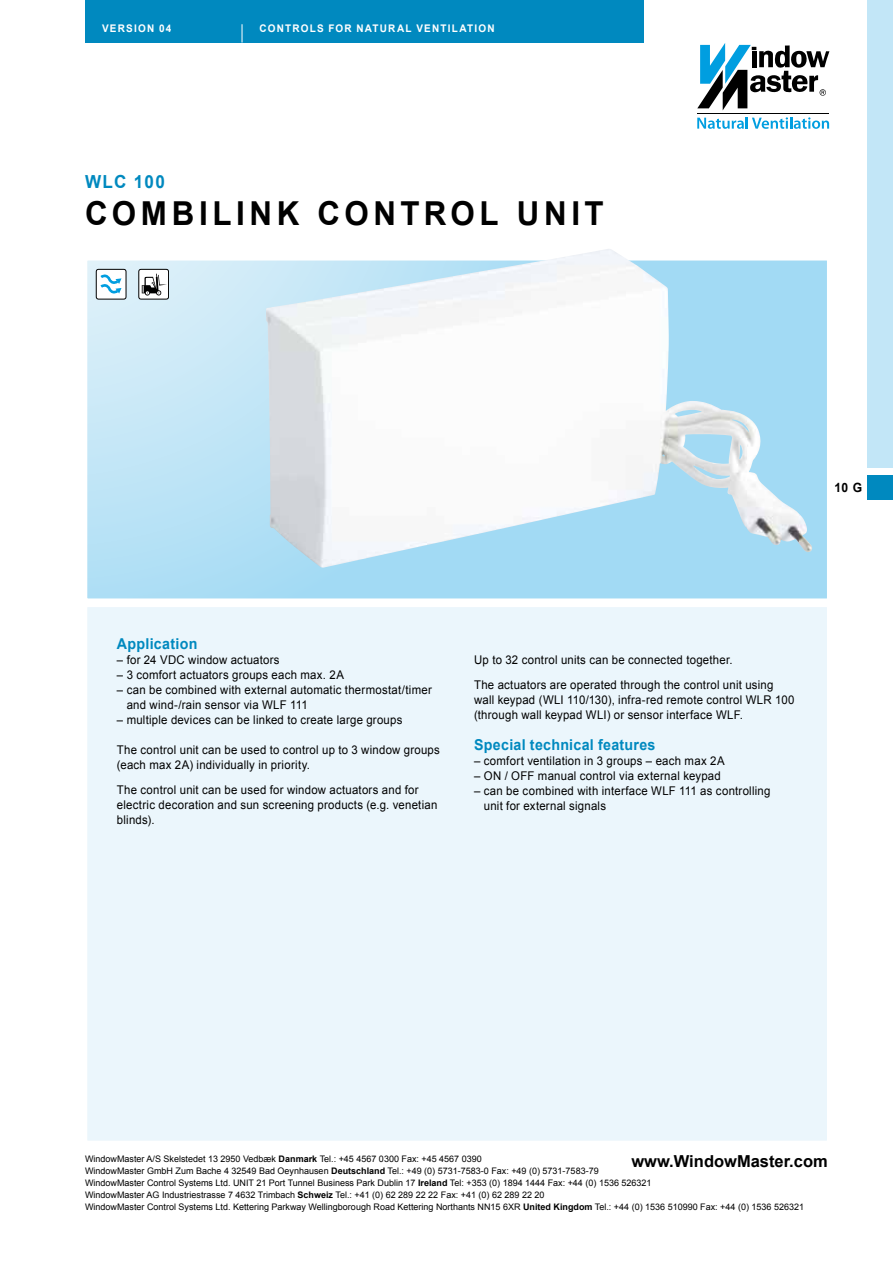
<style>
.page{position:relative;width:893px;height:1263px;background:#fff}
.page>*{position:absolute;margin:0;border:0;box-sizing:border-box;transform-origin:0 0}
.t1{font:700 33px "Arial";letter-spacing:.145em;color:#000;scale:.95 1}
.t2{font:700 18px "Arial";letter-spacing:.075em;color:#0089bf;scale:.95 1}
.t3{font:700 16.5px "Arial";color:#000}
.t4{font:700 15px "Arial";letter-spacing:.02em;color:#0089bf;scale:.95 1}
.t5{font:700 12.75px "Arial";color:#000;scale:.95 1}
.t6{font:12px/15px "Arial";letter-spacing:.02em;color:#000;scale:.95 1}
.t7{font:700 10.5px "Arial";letter-spacing:.12em;color:#fff;scale:.95 1}
.t8{font:9px/12px "Arial";color:#000}
.s1{font-weight:700}
</style>
<div class="page">
<div style="left:85px;top:605px;width:744px;height:538px;background:#ebf6fc;border:2px solid #fff"></div>
<svg style="left:697px;top:117px;width:132px;height:12px"></svg>
<svg style="left:697px;top:43px;width:132px;height:67px"></svg>
<hr style="left:697px;top:113px;width:132px;height:1px;background:#000">
<svg style="left:88px;top:261px;width:738px;height:337px;background:#b9e2f5"></svg>
<div style="left:85px;top:0;width:558px;height:43px;background:#0089bf"></div>
<svg style="left:242px;top:24px;width:1px;height:19px"></svg>
<div style="left:867px;top:0;width:26px;height:500px;background:#c2e6f7"></div>
<div style="left:867px;top:474px;width:26px;height:26px;background:#0089bf"></div>
<div style="left:862px;top:468px;width:31px;height:6px;background:#fff"></div>
<div style="left:139px;top:269px;width:30px;height:30px;background:#fff;border-radius:2px"></div>
<div style="left:138px;top:269px;width:31px;height:30px;border:1px solid #000;border-radius:2px"></div>
<svg style="left:142px;top:274px;width:25px;height:22px"></svg>
<div style="left:96px;top:269px;width:30px;height:30px;background:#fff;border-radius:2px"></div>
<div style="left:96px;top:269px;width:30px;height:30px;border:1px solid #000;border-radius:2px"></div>
<svg style="left:100px;top:274px;width:21px;height:20px"></svg>
<img style="left:266px;top:249px;width:546px;height:319px">
<p class="t7" style="left:102px;top:21px;width:74px">Version 04</p>
<p class="t7" style="left:260px;top:21px;width:206px">Controls for natural ventila</p>
<p class="t7" style="left:467px;top:21px;width:30px">tion</p>
<h2 class="t2" style="left:85px;top:170px;width:86px">WLC 100</h2>
<h1 class="t1" style="left:85px;top:192px;width:547px">Com biLi nk Control Unit</h1>
<p class="t5" style="left:834px;top:479px;width:31px">10 g</p>
<p class="t4" style="left:117px;top:634px;width:86px">Application</p>
<p class="t6" style="left:117px;top:652px;width:173px">– for 24 VDC window actuators</p>
<p class="t6" style="left:117px;top:667px;width:240px">– 3 comfort actuators groups each max. 2A</p>
<p class="t6" style="left:127px;top:682px;width:323px;text-indent:-10px">– can be combined with external automatic thermostat/timer and wind-/rain sensor via WLF 111</p>
<p class="t6" style="left:117px;top:712px;width:302px">– multiple devices can be linked to create large groups</p>
<p class="t6" style="left:117px;top:742px;width:341px">The control unit can be used to control up to 3 window groups (each max 2A) individually in priority.</p>
<p class="t6" style="left:117px;top:783px;width:339px">The control unit can be used for window actuators and for electric decoration and sun screening products (e.g. venetian blinds).</p>
<p class="t6" style="left:474px;top:647px;width:317px;line-height:25.5px">Up to 32 control units can be connected together.<br>The actuators are operated through the control unit using</p>
<p class="t6" style="left:474px;top:693px;width:339px">wall keypad (WLI 110/130), infra-red remote control WLR 100 (through wall keypad WLI) or sensor interface WLF.</p>
<p class="t4" style="left:474px;top:735px;width:192px">Special technical features</p>
<p class="t6" style="left:474px;top:753px;width:265px">– comfort ventilation in 3 groups – each max 2A</p>
<p class="t6" style="left:474px;top:768px;width:261px">– ON / OFF manual control via external keypad</p>
<p class="t6" style="left:484px;top:783px;width:303px;text-indent:-10px">– can be combined with interface WLF 111 as controlling unit for external signals</p>
<p class="t8" style="left:85px;top:1152px;width:720px">WindowMaster A/S Skelstedet 13 2950 Vedbæk <span class="s1">Danmark</span> Tel.: +45 4567 0300 Fax: +45 4567 0390<br>WindowMaster GmbH Zum Bache 4 32549 Bad Oeynhausen <span class="s1">Deutschland</span> Tel.: +49 (0) 5731-7583-0 Fax: +49 (0) 5731-7583-79<br>WindowMaster Control Systems Ltd. UNIT 21 Port Tunnel Business Park Dublin 17 <span class="s1">Ireland</span> Tel: +353 (0) 1894 1444 Fax: +44 (0) 1536 526321<br>WindowMaster AG Industriestrasse 7 4632 Trimbach <span class="s1">Schweiz</span> Tel.: +41 (0) 62 289 22 22 Fax: +41 (0) 62 289 22 20<br>WindowMaster Control Systems Ltd. Kettering Parkway Wellingborough Road Kettering Northants NN15 6XR <span class="s1">United Kingdom</span> Tel.: +44 (0) 1536 510990 Fax: +44 (0) 1536 526321</p>
<h3 class="t3" style="left:631px;top:1150px;width:198px">www.WindowMaster.com</h3>
</div>
